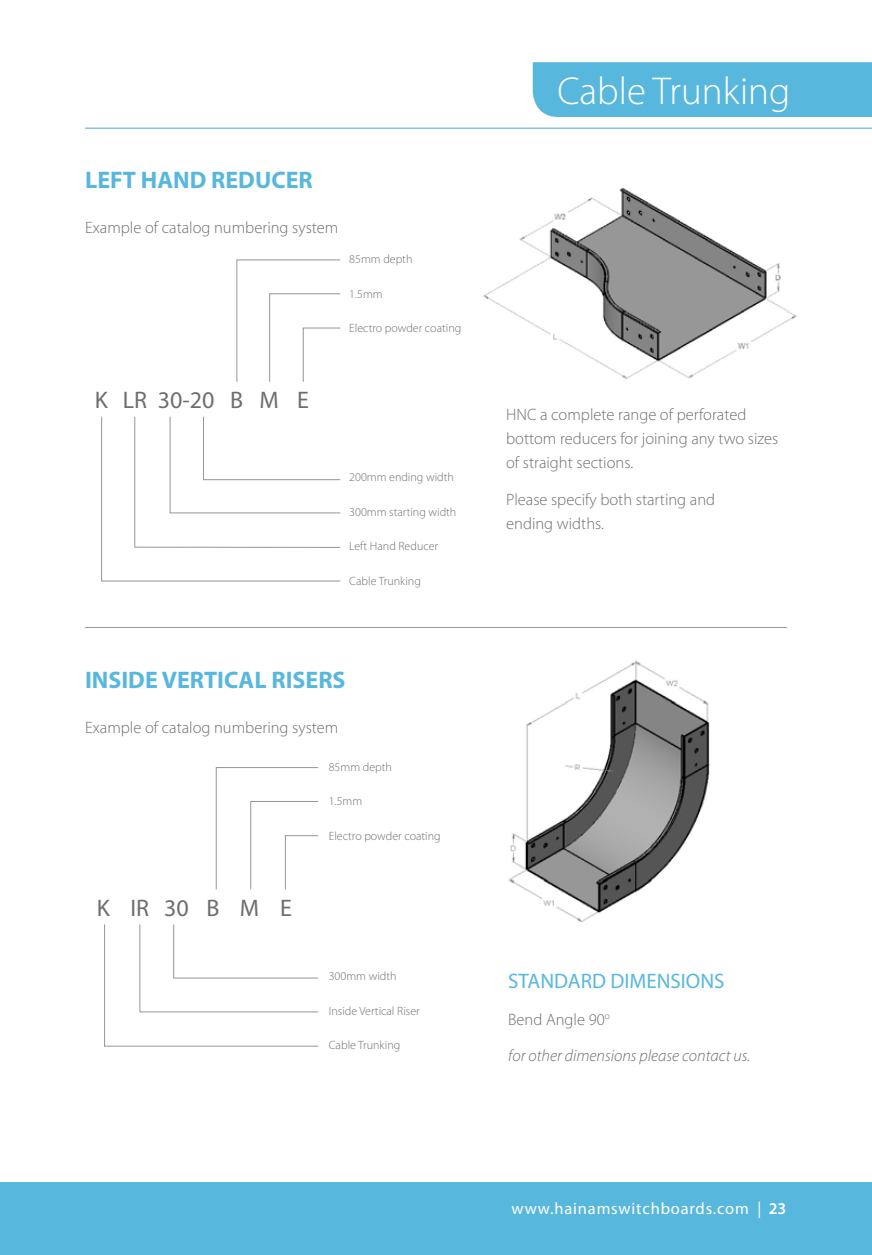
<style>
.page{position:relative;width:872px;height:1255px;background:#fff}
.page>*{position:absolute;margin:0;border:0;box-sizing:border-box;transform-origin:0 0}
.t1{font:300 39px "Myriad Pro";color:#fff}
.t2{font:700 24px "Myriad Pro";color:#58b7dd}
.t3{font:24px "Myriad Pro";color:#6d6e71}
.t4{font:21px "Myriad Pro";color:#58b7dd}
.t5{font:300 16.5px/24px "Myriad Pro";color:#6d6e71}
.t6{font:italic 300 16.5px "Myriad Pro";color:#6d6e71}
.t7{font:16.5px "Myriad Pro";letter-spacing:.05em;color:#fff}
.t8{font:300 12px "Myriad Pro";color:#6d6e71}
.s1{font-weight:600}
</style>
<div class="page">
<div style="left:0;top:1182px;width:872px;height:72px;background:#58b7dd"></div>
<div style="left:533px;top:62px;width:339px;height:55px;background:#58b7dd"></div>
<hr style="left:85px;top:128px;width:787px;height:1px;background:#58b7dd">
<svg style="left:215px;top:767px;width:104px;height:123px"></svg>
<svg style="left:104px;top:924px;width:215px;height:122px"></svg>
<img style="left:508px;top:660px;width:202px;height:262px">
<hr style="left:85px;top:627px;width:702px;height:1px;background:#939598">
<img style="left:483px;top:188px;width:315px;height:192px">
<svg style="left:236px;top:259px;width:105px;height:123px"></svg>
<svg style="left:101px;top:416px;width:240px;height:165px"></svg>
<h2 class="t2" style="left:85px;top:164px;width:229px">LEFT HAND REDUCER</h2>
<p class="t5" style="left:85px;top:216px;width:255px">Example of catalog numbering system</p>
<p class="t8" style="left:349px;top:252px;width:65px">85mm depth</p>
<p class="t8" style="left:349px;top:286px;width:35px">1.5mm</p>
<p class="t8" style="left:349px;top:321px;width:113px">Electro powder coating</p>
<h2 class="t3" style="left:95px;top:385px;width:216px">K LR 30-20 B M E</h2>
<p class="t8" style="left:349px;top:470px;width:106px">200mm ending width</p>
<p class="t8" style="left:349px;top:504px;width:108px">300mm starting width</p>
<p class="t8" style="left:349px;top:539px;width:90px">Left Hand Reducer</p>
<p class="t8" style="left:349px;top:573px;width:73px">Cable Trunking</p>
<h2 class="t2" style="left:85px;top:664px;width:262px">INSIDE VERTICAL RISERS</h2>
<p class="t5" style="left:85px;top:715px;width:255px">Example of catalog numbering system</p>
<p class="t8" style="left:329px;top:759px;width:65px">85mm depth</p>
<p class="t8" style="left:329px;top:794px;width:35px">1.5mm</p>
<p class="t8" style="left:329px;top:828px;width:113px">Electro powder coating</p>
<h2 class="t3" style="left:97px;top:893px;width:197px">K IR30B M E</h2>
<p class="t8" style="left:329px;top:969px;width:69px">300mm width</p>
<p class="t8" style="left:329px;top:1003px;width:92px">Inside Vertical Riser</p>
<p class="t8" style="left:329px;top:1038px;width:73px">Cable Trunking</p>
<h1 class="t1" style="left:557px;top:68px;width:234px">Cable Trunking</h1>
<p class="t5" style="left:506px;top:402px;width:273px">HNC a complete range of perforated bottom reducers for joining any two sizes of straight sections.</p>
<p class="t5" style="left:506px;top:487px;width:210px">Please specify both starting and ending widths.</p>
<p class="t4" style="left:508px;top:967px;width:218px">STANDARD DIMENSIONS</p>
<p class="t5" style="left:508px;top:1007px;width:103px">Bend Angle 90<sup>o</sup></p>
<p class="t6" style="left:508px;top:1046px;width:244px">for other dimensions please contact us.</p>
<p class="t7" style="left:511px;top:1198px;width:276px">www.hainamswitchboards.com | <span class="s1">23</span></p>
</div>
